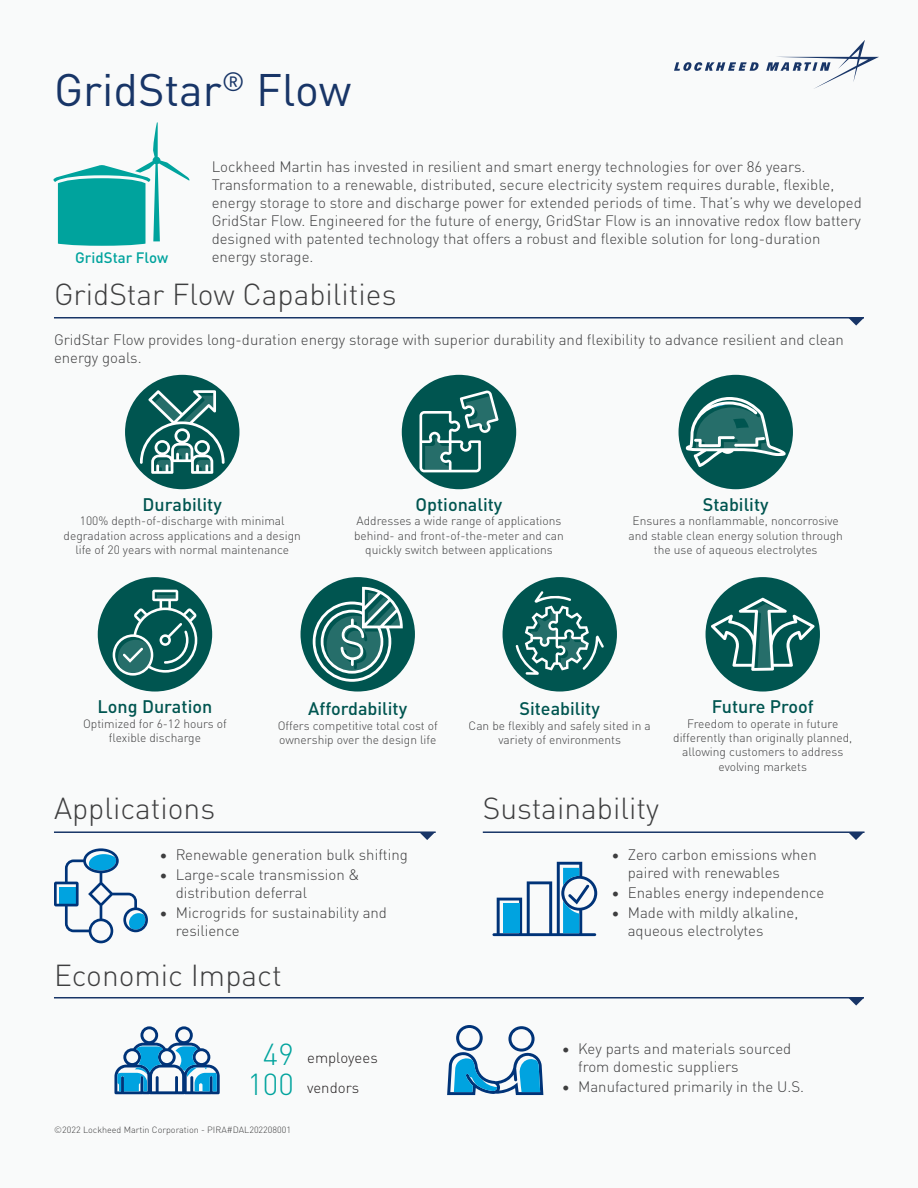
<style>
.page{position:relative;width:918px;height:1188px;background:#f9fafa}
.page>*{position:absolute;margin:0;border:0;box-sizing:border-box;transform-origin:0 0}
.t1{font:45px "DINOT";color:#183567}
.t2{font:300 30px "DINOT";color:#3e3e3f}
.t3{font:300 30px "DINOT";color:#00a39d}
.t4{font:500 18px "DINOT";color:#005550}
.t5{font:300 15px/18px "DINOT";color:#3e3e3f}
.t6{font:300 15px "DINOT";color:#231f20}
.t7{font:500 15px "DINOT";color:#00a39d}
.t8{font:300 12px/14.4px "DINOT";color:#3e3e3f;text-align:center}
.t9{font:300 9px "DINOT";color:#3e3e3f}
</style>
<div class="page">
<div style="left:98px;top:577px;width:114px;height:115px;background:#005550;border-radius:50%"></div>
<div style="left:706px;top:577px;width:114px;height:115px;background:#005550;border-radius:50%"></div>
<svg style="left:492px;top:862px;width:105px;height:74px"></svg>
<div style="left:125px;top:375px;width:114px;height:114px;background:#005550;border-radius:50%"></div>
<svg style="left:140px;top:390px;width:85px;height:84px"></svg>
<div style="left:679px;top:375px;width:114px;height:114px;background:#005550;border-radius:50%"></div>
<div style="left:503px;top:577px;width:114px;height:115px;background:#005550;border-radius:50%"></div>
<div style="left:301px;top:577px;width:114px;height:115px;background:#005550;border-radius:50%"></div>
<svg style="left:313px;top:587px;width:90px;height:95px"></svg>
<div style="left:402px;top:375px;width:114px;height:114px;background:#005550;border-radius:50%"></div>
<svg style="left:54px;top:848px;width:94px;height:95px"></svg>
<svg style="left:420px;top:390px;width:79px;height:82px"></svg>
<svg style="left:686px;top:397px;width:100px;height:70px"></svg>
<svg style="left:711px;top:598px;width:104px;height:73px"></svg>
<svg style="left:848px;top:998px;width:16px;height:8px"></svg>
<hr style="left:54px;top:997px;width:810px;height:1px;background:#183567">
<svg style="left:849px;top:319px;width:14px;height:7px"></svg>
<hr style="left:54px;top:317px;width:810px;height:2px;background:#183567">
<svg style="left:420px;top:833px;width:14px;height:7px"></svg>
<hr style="left:54px;top:831px;width:382px;height:2px;background:#183567">
<svg style="left:849px;top:833px;width:14px;height:7px"></svg>
<hr style="left:483px;top:831px;width:382px;height:2px;background:#183567">
<svg style="left:674px;top:62px;width:85px;height:9px"></svg>
<svg style="left:766px;top:41px;width:113px;height:47px"></svg>
<svg style="left:53px;top:122px;width:137px;height:124px"></svg>
<svg style="left:114px;top:1026px;width:106px;height:68px"></svg>
<svg style="left:447px;top:1025px;width:96px;height:70px"></svg>
<svg style="left:516px;top:591px;width:88px;height:84px"></svg>
<svg style="left:113px;top:590px;width:84px;height:86px"></svg>
<p class="t1" style="left:54px;top:56px;width:299px">GridStar<sup>®</sup> Flow</p>
<p class="t7" style="left:75px;top:246px;width:95px">GridStar Flow</p>
<p class="t5" style="left:212px;top:157px;width:652px">Lockheed Martin has invested in resilient and smart energy technologies for over 86 years.<br>Transformation to a renewable, distributed, secure electricity system requires durable, flexible, energy storage to store and discharge power for extended periods of time. That’s why we developed GridStar Flow. Engineered for the future of energy, GridStar Flow is an innovative redox flow battery designed with patented technology that offers a robust and flexible solution for long-duration energy storage.</p>
<p class="t2" style="left:54px;top:271px;width:344px">GridStar Flow Capabilities</p>
<p class="t5" style="left:54px;top:329px;width:792px">GridStar Flow provides long-duration energy storage with superior durability and flexibility to advance resilient and clean energy goals.</p>
<p class="t4" style="left:143px;top:490px;width:81px">Durability</p>
<p class="t8" style="left:64px;top:513px;width:239px">100% depth-of-discharge with minimal degradation across applications and a design life of 20 years with normal maintenance</p>
<p class="t4" style="left:416px;top:491px;width:88px">Optionality</p>
<p class="t8" style="left:354px;top:513px;width:211px">Addresses a wide range of applications behind- and front-of-the-meter and can quickly switch between applications</p>
<p class="t4" style="left:703px;top:491px;width:67px">Stability</p>
<p class="t8" style="left:629px;top:513px;width:216px">Ensures a nonflammable, noncorrosive and stable clean energy solution through the use of aqueous electrolytes</p>
<p class="t4" style="left:98px;top:693px;width:116px">Long Duration</p>
<p class="t8" style="left:83px;top:715px;width:145px">Optimized for 6-12 hours of flexible discharge</p>
<p class="t2" style="left:54px;top:786px;width:163px">Applications</p>
<p class="t4" style="left:308px;top:695px;width:101px">Affordability</p>
<p class="t8" style="left:278px;top:717px;width:161px;text-align:left">Offers competitive total cost of ownership over the design life</p>
<p class="t5" style="left:160px;top:844px;width:250px">• Renewable generation bulk shifting</p>
<p class="t5" style="left:176px;top:864px;width:185px;text-indent:-16px">• Large-scale transmission &amp; distribution deferral</p>
<p class="t5" style="left:176px;top:903px;width:213px;text-indent:-16px">• Microgrids for sustainability and resilience</p>
<p class="t2" style="left:54px;top:953px;width:229px">Economic Impact</p>
<p class="t3" style="left:263px;top:1032px;width:32px">49</p>
<p class="t3" style="left:248px;top:1062px;width:48px">100</p>
<p class="t9" style="left:54px;top:1123px;width:238px">©2022 Lockheed Martin Corporation - PIRA#DAL202208001</p>
<p class="t6" style="left:307px;top:1046px;width:72px">employees</p>
<p class="t6" style="left:307px;top:1076px;width:53px">vendors</p>
<p class="t4" style="left:520px;top:695px;width:82px">Siteability</p>
<p class="t8" style="left:469px;top:717px;width:184px">Can be flexibly and safely sited in a variety of environments</p>
<p class="t2" style="left:483px;top:786px;width:178px">Sustainability</p>
<p class="t4" style="left:712px;top:693px;width:103px">Future Proof</p>
<p class="t8" style="left:673px;top:715px;width:181px">Freedom to operate in future differently than originally planned, allowing customers to address evolving markets</p>
<p class="t5" style="left:628px;top:844px;width:191px;text-indent:-16px">• Zero carbon emissions when paired with renewables</p>
<p class="t5" style="left:612px;top:882px;width:214px">• Enables energy independence</p>
<p class="t5" style="left:628px;top:903px;width:172px;text-indent:-16px">• Made with mildly alkaline, aqueous electrolytes</p>
<p class="t5" style="left:578px;top:1039px;width:215px;text-indent:-16px">• Key parts and materials sourced from domestic suppliers</p>
<p class="t5" style="left:562px;top:1077px;width:244px">• Manufactured primarily in the U.S.</p>
</div>
